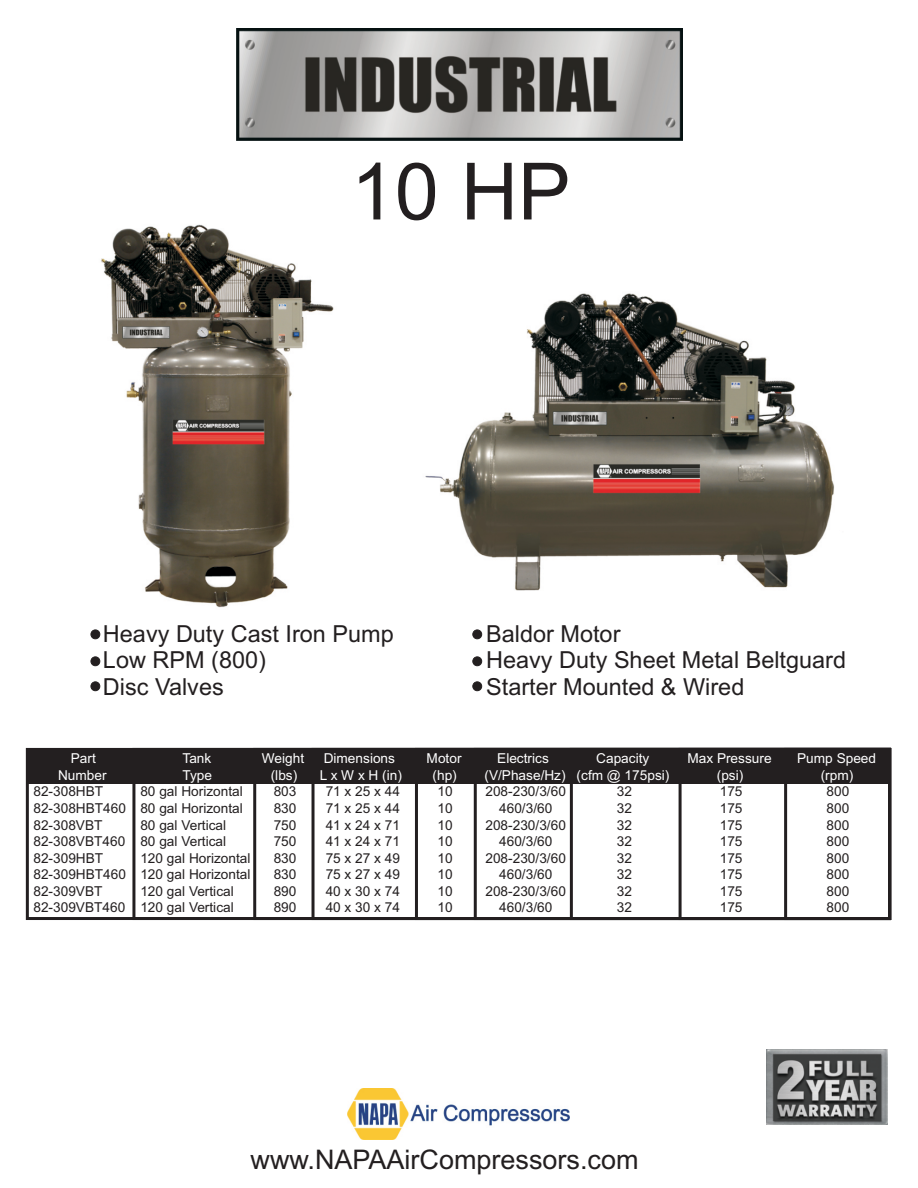
<style>
.page{position:relative;width:918px;height:1188px;background:#fff}
.page>*{position:absolute;margin:0;border:0;box-sizing:border-box;transform-origin:0 0}
.t1{font:79.05px "Arial";color:#231f20}
.t2{font:27px "Arial";color:#231f20}
.t3{font:23.4px/26.2px "Arial";color:#231f20}
.t4{font:13.65px "Arial";color:#231f20}
.t5{font:13.65px "Arial";color:#fff}
</style>
<div class="page">
<div style="left:28px;top:750px;width:862px;height:34px;background:#231f20"></div>
<img style="left:347px;top:1089px;width:223px;height:51px">
<img style="left:236px;top:29px;width:446px;height:112px">
<div style="left:91px;top:630px;width:9px;height:9px;background:#231f20;border:1px solid #231f20;border-radius:50%"></div>
<div style="left:473px;top:682px;width:9px;height:9px;background:#231f20;border:1px solid #231f20;border-radius:50%"></div>
<div style="left:473px;top:657px;width:9px;height:9px;background:#231f20;border:1px solid #231f20;border-radius:50%"></div>
<div style="left:473px;top:630px;width:9px;height:9px;background:#231f20;border:1px solid #231f20;border-radius:50%"></div>
<div style="left:91px;top:682px;width:9px;height:9px;background:#231f20;border:1px solid #231f20;border-radius:50%"></div>
<div style="left:91px;top:657px;width:9px;height:9px;background:#231f20;border:1px solid #231f20;border-radius:50%"></div>
<img style="left:766px;top:1050px;width:122px;height:74px">
<img style="left:425px;top:293px;width:409px;height:298px">
<img style="left:101px;top:224px;width:233px;height:384px">
<div style="left:570px;top:748px;width:321px;height:172px;border:3px solid #231f20"></div>
<div style="left:679px;top:748px;width:212px;height:172px;border:3px solid #231f20"></div>
<div style="left:784px;top:748px;width:107px;height:172px;border:3px solid #231f20"></div>
<h1 class="t1" style="left:351px;top:162px;width:221px">10 HP</h1>
<h3 class="t3" style="left:103px;top:623px;width:292px">Heavy Duty Cast Iron Pump<br>Low RPM (800)<br>Disc Valves</h3>
<h3 class="t3" style="left:486px;top:623px;width:361px">Baldor Motor<br>Heavy Duty Sheet Metal Beltguard<br>Starter Mounted &amp; Wired</h3>
<p class="t5" style="left:71px;top:753px;width:27px">Part</p>
<p class="t5" style="left:183px;top:753px;width:30px">Tank</p>
<p class="t5" style="left:262px;top:753px;width:44px">Weight</p>
<p class="t5" style="left:324px;top:753px;width:73px">Dimensions</p>
<p class="t5" style="left:427px;top:753px;width:36px">Motor</p>
<p class="t5" style="left:497px;top:753px;width:53px">Electrics</p>
<p class="t5" style="left:596px;top:753px;width:55px">Capacity</p>
<p class="t5" style="left:687px;top:753px;width:86px">Max Pressure</p>
<p class="t5" style="left:797px;top:753px;width:80px">Pump Speed</p>
<p class="t5" style="left:58px;top:770px;width:50px">Number</p>
<p class="t5" style="left:183px;top:770px;width:31px">Type</p>
<p class="t5" style="left:271px;top:770px;width:28px">(lbs)</p>
<p class="t5" style="left:320px;top:770px;width:84px">L x W x H (in)</p>
<p class="t5" style="left:433px;top:770px;width:238px">(hp) (V/Phase/Hz) (cfm @ 175psi)</p>
<p class="t5" style="left:717px;top:770px;width:28px">(psi)</p>
<p class="t5" style="left:821px;top:770px;width:34px">(rpm)</p>
<p class="t4" style="left:33px;top:786px;width:71px">82-308HBT</p>
<p class="t4" style="left:140px;top:786px;width:104px">80 gal Horizontal</p>
<p class="t4" style="left:274px;top:786px;width:24px">803</p>
<p class="t4" style="left:326px;top:786px;width:76px">71 x 25 x 44</p>
<p class="t4" style="left:437px;top:786px;width:17px">10</p>
<p class="t4" style="left:485px;top:786px;width:82px">208-230/3/60</p>
<p class="t4" style="left:617px;top:786px;width:17px">32</p>
<p class="t4" style="left:720px;top:786px;width:24px">175</p>
<p class="t4" style="left:827px;top:786px;width:24px">800</p>
<p class="t4" style="left:33px;top:803px;width:211px">82-308HBT460 80 gal Horizontal</p>
<p class="t4" style="left:274px;top:803px;width:24px">830</p>
<p class="t4" style="left:326px;top:803px;width:76px">71 x 25 x 44</p>
<p class="t4" style="left:437px;top:803px;width:17px">10</p>
<p class="t4" style="left:499px;top:803px;width:55px">460/3/60</p>
<p class="t4" style="left:617px;top:803px;width:17px">32</p>
<p class="t4" style="left:720px;top:803px;width:24px">175</p>
<p class="t4" style="left:827px;top:803px;width:24px">800</p>
<p class="t4" style="left:33px;top:820px;width:71px">82-308VBT</p>
<p class="t4" style="left:140px;top:820px;width:87px">80 gal Vertical</p>
<p class="t4" style="left:274px;top:820px;width:24px">750</p>
<p class="t4" style="left:326px;top:820px;width:76px">41 x 24 x 71</p>
<p class="t4" style="left:437px;top:820px;width:17px">10</p>
<p class="t4" style="left:485px;top:820px;width:82px">208-230/3/60</p>
<p class="t4" style="left:617px;top:820px;width:17px">32</p>
<p class="t4" style="left:720px;top:820px;width:24px">175</p>
<p class="t4" style="left:827px;top:820px;width:24px">800</p>
<p class="t4" style="left:33px;top:836px;width:194px">82-308VBT460 80 gal Vertical</p>
<p class="t4" style="left:274px;top:836px;width:24px">750</p>
<p class="t4" style="left:326px;top:836px;width:76px">41 x 24 x 71</p>
<p class="t4" style="left:437px;top:836px;width:17px">10</p>
<p class="t4" style="left:499px;top:836px;width:55px">460/3/60</p>
<p class="t4" style="left:617px;top:836px;width:17px">32</p>
<p class="t4" style="left:720px;top:836px;width:24px">175</p>
<p class="t4" style="left:827px;top:836px;width:24px">800</p>
<p class="t4" style="left:33px;top:853px;width:71px">82-309HBT</p>
<p class="t4" style="left:140px;top:853px;width:112px">120 gal Horizontal</p>
<p class="t4" style="left:274px;top:853px;width:24px">830</p>
<p class="t4" style="left:326px;top:853px;width:76px">75 x 27 x 49</p>
<p class="t4" style="left:437px;top:853px;width:17px">10</p>
<p class="t4" style="left:485px;top:853px;width:82px">208-230/3/60</p>
<p class="t4" style="left:617px;top:853px;width:17px">32</p>
<p class="t4" style="left:720px;top:853px;width:24px">175</p>
<p class="t4" style="left:827px;top:853px;width:24px">800</p>
<p class="t4" style="left:33px;top:869px;width:219px">82-309HBT460 120 gal Horizontal</p>
<p class="t4" style="left:274px;top:869px;width:24px">830</p>
<p class="t4" style="left:326px;top:869px;width:76px">75 x 27 x 49</p>
<p class="t4" style="left:437px;top:869px;width:17px">10</p>
<p class="t4" style="left:499px;top:869px;width:55px">460/3/60</p>
<p class="t4" style="left:617px;top:869px;width:17px">32</p>
<p class="t4" style="left:720px;top:869px;width:24px">175</p>
<p class="t4" style="left:827px;top:869px;width:24px">800</p>
<p class="t4" style="left:33px;top:886px;width:71px">82-309VBT</p>
<p class="t4" style="left:140px;top:886px;width:95px">120 gal Vertical</p>
<p class="t4" style="left:274px;top:886px;width:24px">890</p>
<p class="t4" style="left:326px;top:886px;width:76px">40 x 30 x 74</p>
<p class="t4" style="left:437px;top:886px;width:17px">10</p>
<p class="t4" style="left:485px;top:886px;width:82px">208-230/3/60</p>
<p class="t4" style="left:617px;top:886px;width:17px">32</p>
<p class="t4" style="left:720px;top:886px;width:24px">175</p>
<p class="t4" style="left:827px;top:886px;width:24px">800</p>
<p class="t4" style="left:33px;top:903px;width:202px">82-309VBT460 120 gal Vertical</p>
<p class="t4" style="left:274px;top:903px;width:24px">890</p>
<p class="t4" style="left:326px;top:903px;width:76px">40 x 30 x 74</p>
<p class="t4" style="left:437px;top:903px;width:17px">10</p>
<p class="t4" style="left:499px;top:903px;width:55px">460/3/60</p>
<p class="t4" style="left:617px;top:903px;width:17px">32</p>
<p class="t4" style="left:720px;top:903px;width:24px">175</p>
<p class="t4" style="left:827px;top:903px;width:24px">800</p>
<h2 class="t2" style="left:251px;top:1150px;width:390px">www.NAPAAirCompressors.com</h2>
</div>
